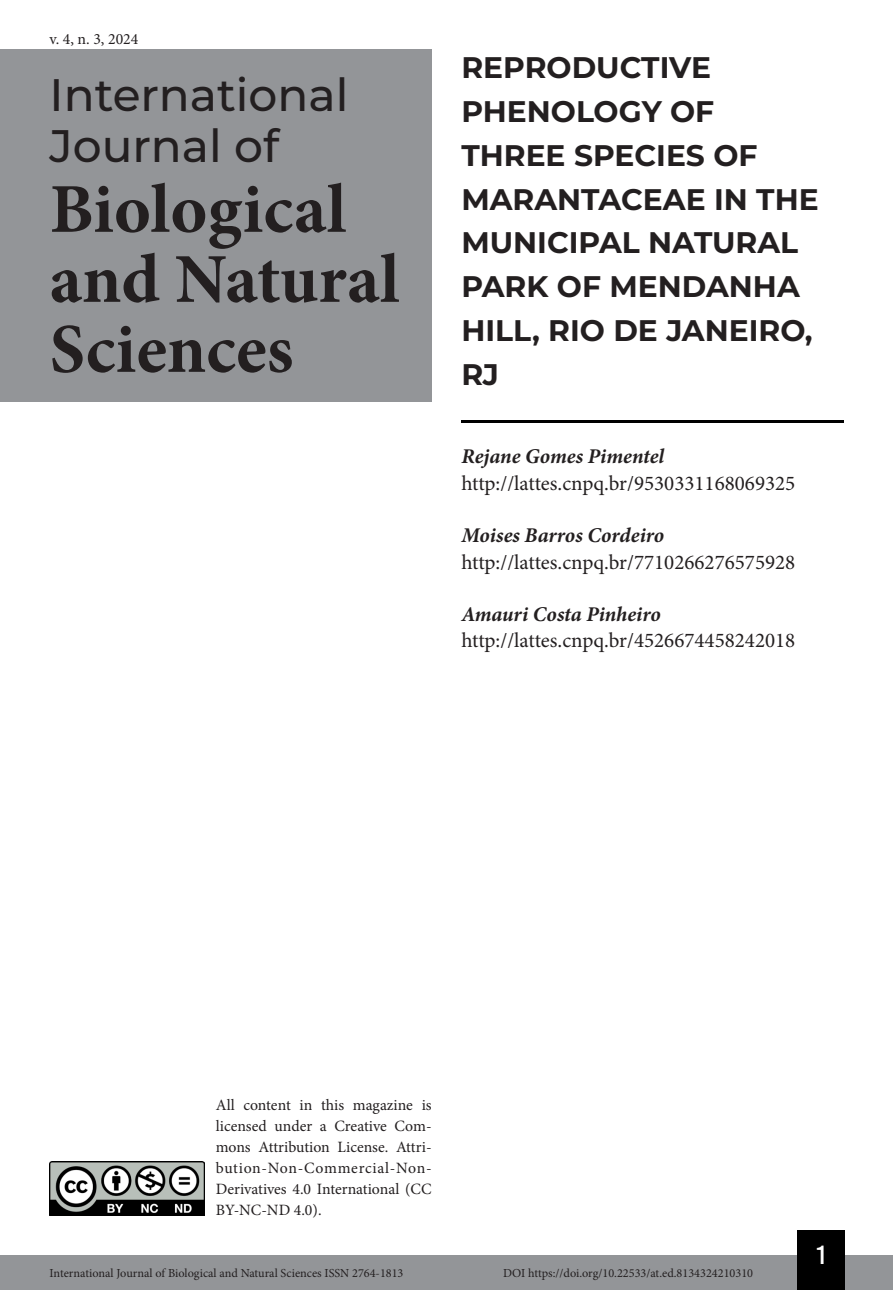
<style>
.page{position:relative;width:893px;height:1290px;background:#fff}
.page>*{position:absolute;margin:0;border:0;box-sizing:border-box;transform-origin:0 0}
.t1{font:700 70px/70px "Minion Pro";color:#231f20}
.t2{font:500 45.5px/50.8px "Montserrat";color:#231f20}
.Título_Artigo{font:700 29.75px/43.8px "Montserrat";color:#231f20}
.t3{font:26.25px "Bebas Kai";color:#fff}
.Infos_autor{font:21px "Minion Pro";color:#231f20}
.NOME_AUTOR{font:italic 700 21px "Minion Pro";letter-spacing:-.005em;color:#231f20}
.t4{font:15.75px/21px "Minion Pro";color:#231f20;text-align:justify}
.t5{font:12.25px "Minion Pro";color:#231f20}
</style>
<div class="page">
<div style="left:0;top:1255px;width:893px;height:35px;background:#939598"></div>
<div style="left:797px;top:1230px;width:48px;height:60px;background:#000"></div>
<img style="left:50px;top:1161px;width:154px;height:54px">
<div style="left:0;top:50px;width:432px;height:352px;background:#939598"></div>
<hr style="left:461px;top:421px;width:382px;height:2px;background:#000">
<p class="t4" style="left:50px;top:28px;width:90px">v. 4, n. 3, 2024</p>
<h2 class="t2" style="left:50px;top:68px;width:300px">International<br>Journal of</h2>
<h1 class="t1" style="left:50px;top:174px;width:351px">Biological and Natural<br>Sciences</h1>
<p class="Título_Artigo" style="left:461px;top:44px;width:359px">REPRODUCTIVE<br>PHENOLOGY OF<br>THREE SPECIES OF<br>MARANTACEAE IN THE<br>MUNICIPAL NATURAL<br>PARK OF MENDANHA<br>HILL, RIO DE JANEIRO,<br>RJ</p>
<p class="NOME_AUTOR" style="left:461px;top:442px;width:204px">Rejane Gomes Pimentel</p>
<p class="Infos_autor" style="left:461px;top:469px;width:335px">http://lattes.cnpq.br/9530331168069325</p>
<p class="NOME_AUTOR" style="left:461px;top:520px;width:204px">Moises Barros Cordeiro</p>
<p class="Infos_autor" style="left:461px;top:548px;width:335px">http://lattes.cnpq.br/7710266276575928</p>
<p class="NOME_AUTOR" style="left:461px;top:599px;width:201px">Amauri Costa Pinheiro</p>
<p class="Infos_autor" style="left:461px;top:626px;width:335px">http://lattes.cnpq.br/4526674458242018</p>
<p class="t4" style="left:216px;top:1095px;width:217px">All content in this magazine is licensed under a Creative Com&shy;mons Attribution License. Attri&shy;bution-Non-Commercial-Non-Derivatives 4.0 International (CC BY-NC-ND 4.0).</p>
<h3 class="t3" style="left:817px;top:1241px;width:10px">1</h3>
<p class="t5" style="left:50px;top:1265px;width:355px">International Journal of Biological and Natural Sciences ISSN 2764-1813</p>
<p class="t5" style="left:503px;top:1265px;width:252px">DOI https://doi.org/10.22533/at.ed.8134324210310</p>
</div>
